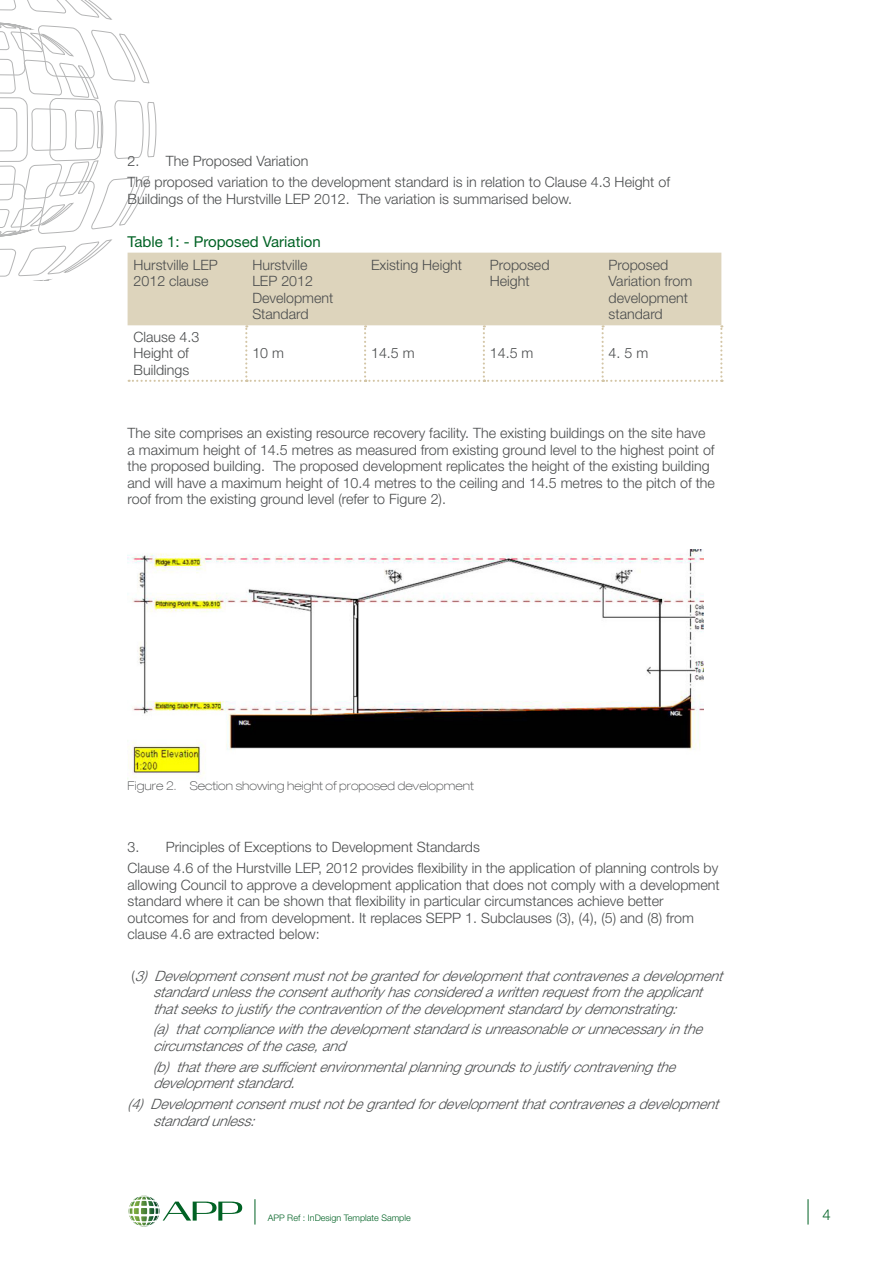
<style>
.page{position:relative;width:893px;height:1263px;background:#fff}
.page>*{position:absolute;margin:0;border:0;box-sizing:border-box;transform-origin:0 0}
.Table_Titles{font:15px "Helvetica Neue LT Std";color:#006224}
.t1{font:300 15px "Helvetica Neue LT";color:#006224}
.Body_Text{font:300 14.25px/16.5px "Helvetica Neue LT";color:#4a4c4d}
.Body_Text-2{font:italic 300 14.25px/16.5px "Helvetica Neue LT";color:#4a4c4d}
.t2{font:100 expanded 12px "Helvetica Neue LT";color:#4a4c4d}
.t3{font:300 9px "Helvetica Neue LT";color:#006224}
.s1{font-style:normal}
</style>
<div class="page">
<img style="left:128px;top:550px;width:576px;height:228px">
<svg style="left:255px;top:1199px;width:1px;height:25px"></svg>
<svg style="left:808px;top:1199px;width:1px;height:25px"></svg>
<svg style="left:129px;top:1195px;width:113px;height:32px"></svg>
<svg style="left:0;top:0;width:722px;height:382px"></svg>
<p class="Body_Text" style="left:128px;top:153px;width:182px">2. The Proposed Variation</p>
<p class="Body_Text" style="left:128px;top:173px;width:544px">The proposed variation to the development standard is in relation to Clause 4.3 Height of<br>Buildings of the Hurstville LEP 2012. The variation is summarised below.</p>
<p class="Table_Titles" style="left:128px;top:232px;width:195px">Table 1: - Proposed Variation</p>
<p class="Body_Text" style="left:134px;top:256px;width:86px">Hurstville LEP<br>2012 clause</p>
<p class="Body_Text" style="left:252px;top:256px;width:83px">Hurstville<br>LEP 2012<br>Development<br>Standard</p>
<p class="Body_Text" style="left:371px;top:256px;width:93px">Existing Height</p>
<p class="Body_Text" style="left:490px;top:256px;width:61px">Proposed<br>Height</p>
<p class="Body_Text" style="left:609px;top:256px;width:85px">Proposed<br>Variation from development standard</p>
<p class="Body_Text" style="left:134px;top:328px;width:67px">Clause 4.3<br>Height of<br>Buildings</p>
<p class="Body_Text" style="left:252px;top:345px;width:33px">10 m</p>
<p class="Body_Text" style="left:371px;top:345px;width:45px">14.5 m</p>
<p class="Body_Text" style="left:490px;top:345px;width:45px">14.5 m</p>
<p class="Body_Text" style="left:609px;top:345px;width:41px">4. 5 m</p>
<p class="Body_Text" style="left:128px;top:424px;width:589px">The site comprises an existing resource recovery facility. The existing buildings on the site have a maximum height of 14.5 metres as measured from existing ground level to the highest point of the proposed building. The proposed development replicates the height of the existing building and will have a maximum height of 10.4 metres to the ceiling and 14.5 metres to the pitch of the roof from the existing ground level (refer to Figure 2).</p>
<p class="t2" style="left:128px;top:779px;width:348px">Figure 2. Section showing height of proposed development</p>
<p class="Body_Text" style="left:128px;top:839px;width:354px">3. Principles of Exceptions to Development Standards</p>
<p class="Body_Text" style="left:128px;top:859px;width:594px">Clause 4.6 of the Hurstville LEP, 2012 provides flexibility in the application of planning controls by allowing Council to approve a development application that does not comply with a development standard where it can be shown that flexibility in particular circumstances achieve better outcomes for and from development. It replaces SEPP 1. Subclauses (3), (4), (5) and (8) from clause 4.6 are extracted below:</p>
<p class="Body_Text-2" style="left:153px;top:967px;width:577px;text-indent:-22px"><span class="s1">(</span> 3) Developmentconsentmustnotbegrantedfordevelopmentthatcontravenesadevelopment standardunlesstheconsentauthorityhasconsideredawrittenrequestfrom theapplicant thatseekstojustifythecontraventionofthedevelopmentstandardbydemonstrating:</p>
<p class="Body_Text-2" style="left:153px;top:1021px;width:556px">(a) thatcompliancewiththedevelopmentstandardisunreasonableorunnecessaryinthe circumstancesofthecase,and</p>
<p class="Body_Text-2" style="left:153px;top:1058px;width:529px">(b) thattherearesufficientenvironmentalplanninggroundstojustifycontraveningthe developmentstandard.</p>
<p class="Body_Text-2" style="left:153px;top:1095px;width:573px;text-indent:-26px">(4) Developmentconsentmustnotbegrantedfordevelopmentthatcontravenesadevelopment standardunless:</p>
<p class="t3" style="left:268px;top:1212px;width:144px">APP Ref : InDesign Template Sample</p>
<p class="t1" style="left:822px;top:1206px;width:10px">4</p>
</div>
